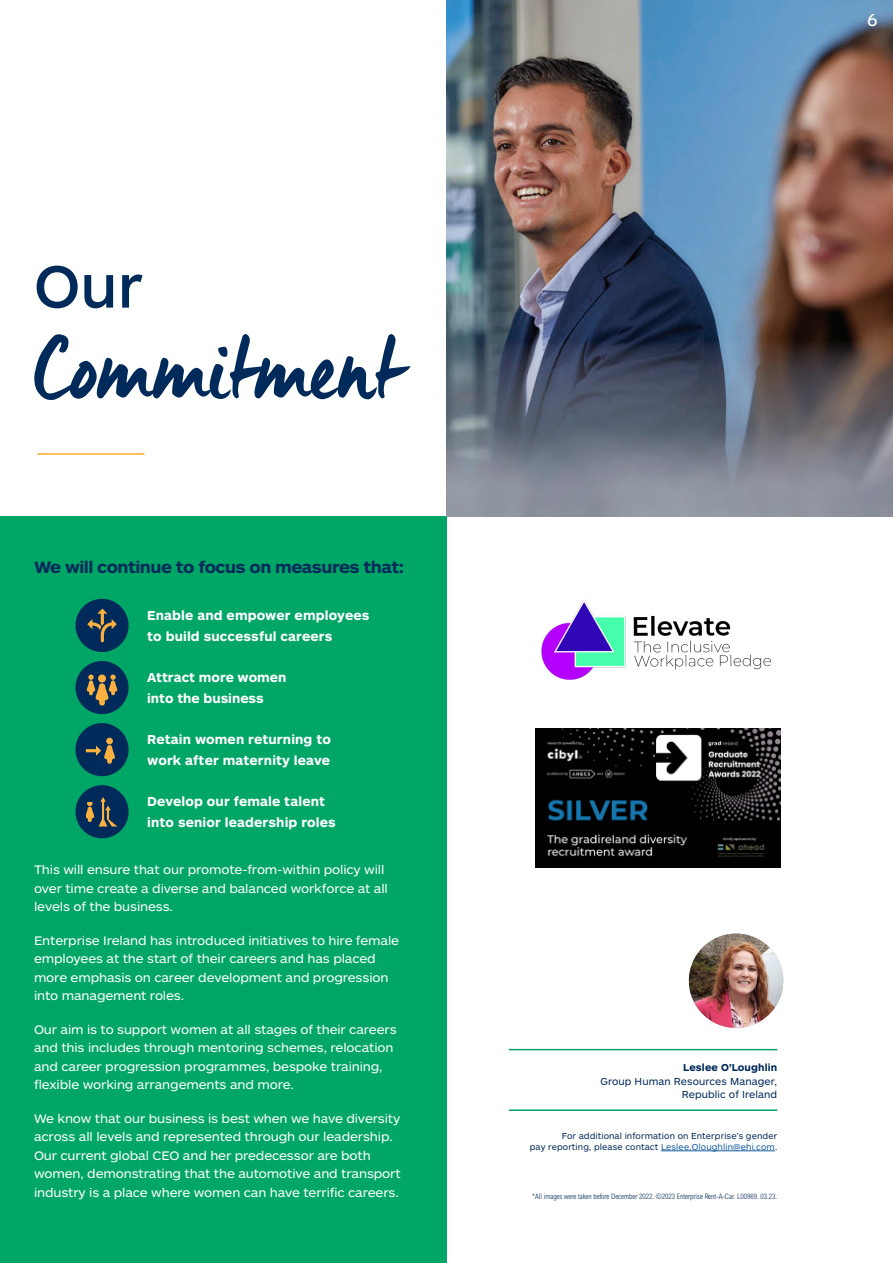
<style>
.page{position:relative;width:893px;height:1263px;background:#fff}
.page>*{position:absolute;margin:0;border:0;box-sizing:border-box;transform-origin:0 0}
.t1{font:90px "Manus Smooth";letter-spacing:.01em;color:#002a5a}
.t2{font:500 61.95px "ARS Maquette Pro";color:#002a5a}
.t3{font:18px "ARS Maquette Pro";color:#fff}
.t4{font:700 17.1px "ARS Maquette Pro";letter-spacing:-.03em;color:#002a5a;scale:1.05 1}
.t5{font:700 13.5px/20.2px "ARS Maquette Pro";letter-spacing:.01em;color:#fff}
.t6{font:12.75px/18.5px "ARS Maquette Pro";letter-spacing:-.01em;color:#fff;scale:1.05 1}
.t7{font:10.5px/13.5px "ARS Maquette Pro";letter-spacing:.01em;color:#002a5a;text-align:right}
.t8{font:700 10.5px "ARS Maquette Pro";letter-spacing:.01em;color:#002a5a}
.t9{font:9px "ARS Maquette Pro";letter-spacing:.01em;color:#002a5a}
.t10{font:300 condensed 7.5px "Arial MT Std";color:#002a5a}
.s1{color:#175d9e}
</style>
<div class="page">
<div style="left:0;top:517px;width:446px;height:746px;background:#00a665"></div>
<hr style="left:661px;top:1150px;width:114px;height:1px;background:#175d9e">
<img style="left:689px;top:933px;width:94px;height:95px;border-radius:47px">
<hr style="left:509px;top:1049px;width:268px;height:1px;background:#00a665">
<hr style="left:509px;top:1109px;width:268px;height:2px;background:#00a665">
<img style="left:446px;top:0;width:447px;height:516px">
<hr style="left:38px;top:453px;width:107px;height:2px;background:#faa928">
<div style="left:75px;top:599px;width:54px;height:53px;background:#002a5a;border-radius:50%"></div>
<svg style="left:87px;top:609px;width:30px;height:33px"></svg>
<div style="left:75px;top:661px;width:54px;height:53px;background:#002a5a;border-radius:50%"></div>
<svg style="left:87px;top:674px;width:30px;height:31px"></svg>
<div style="left:75px;top:785px;width:54px;height:53px;background:#002a5a;border-radius:50%"></div>
<svg style="left:87px;top:797px;width:30px;height:29px"></svg>
<div style="left:75px;top:723px;width:54px;height:53px;background:#002a5a;border-radius:50%"></div>
<div style="left:106px;top:738px;width:7px;height:6px;background:#fbb03f;border-radius:50%"></div>
<svg style="left:86px;top:745px;width:29px;height:19px"></svg>
<img style="left:541px;top:599px;width:230px;height:81px">
<img style="left:535px;top:729px;width:246px;height:138px">
<p class="t2" style="left:34px;top:246px;width:110px">Our</p>
<p class="t1" style="left:34px;top:314px;width:368px">Commitment</p>
<p class="t4" style="left:34px;top:556px;width:354px">We will continue to focus on measures that:</p>
<p class="t5" style="left:147px;top:605px;width:224px">Enable and empower employees</p>
<p class="t5" style="left:147px;top:625px;width:187px">to build successful careers</p>
<p class="t5" style="left:147px;top:667px;width:141px">Attract more women into the business</p>
<p class="t5" style="left:147px;top:729px;width:185px">Retain women returning to work after maternity leave</p>
<p class="t5" style="left:147px;top:791px;width:190px">Develop our female talent into senior leadership roles</p>
<p class="t6" style="left:34px;top:860px;width:339px">This will ensure that our promote-from-within policy will over time create a diverse and balanced workforce at all levels of the business.</p>
<p class="t6" style="left:34px;top:930px;width:349px">Enterprise Ireland has introduced initiatives to hire female employees at the start of their careers and has placed more emphasis on career development and progression into management roles.</p>
<p class="t6" style="left:34px;top:1019px;width:347px">Our aim is to support women at all stages of their careers and this includes through mentoring schemes, relocation and career progression programmes, bespoke training, flexible working arrangements and more.</p>
<p class="t6" style="left:34px;top:1108px;width:351px">We know that our business is best when we have diversity across all levels and represented through our leadership.<br>Our current global CEO and her predecessor are both women, demonstrating that the automotive and transport industry is a place where women can have terrific careers.</p>
<p class="t3" style="left:867px;top:8px;width:12px">6</p>
<p class="t8" style="left:683px;top:1061px;width:96px">Leslee O’Loughlin</p>
<p class="t7" style="left:600px;top:1074px;width:178px">Group Human Resources Manager,<br>Republic of Ireland</p>
<p class="t9" style="left:562px;top:1130px;width:217px">For additional information on Enterprise’s gender</p>
<p class="t9" style="left:530px;top:1141px;width:249px">pay reporting, please contact <span class="s1">Leslee.Oloughlin@ehi.com</span>.</p>
<p class="t10" style="left:532px;top:1192px;width:247px">*All images were taken before December 2022. ©2023 Enterprise Rent-A-Car. L00969. 03.23.</p>
</div>
